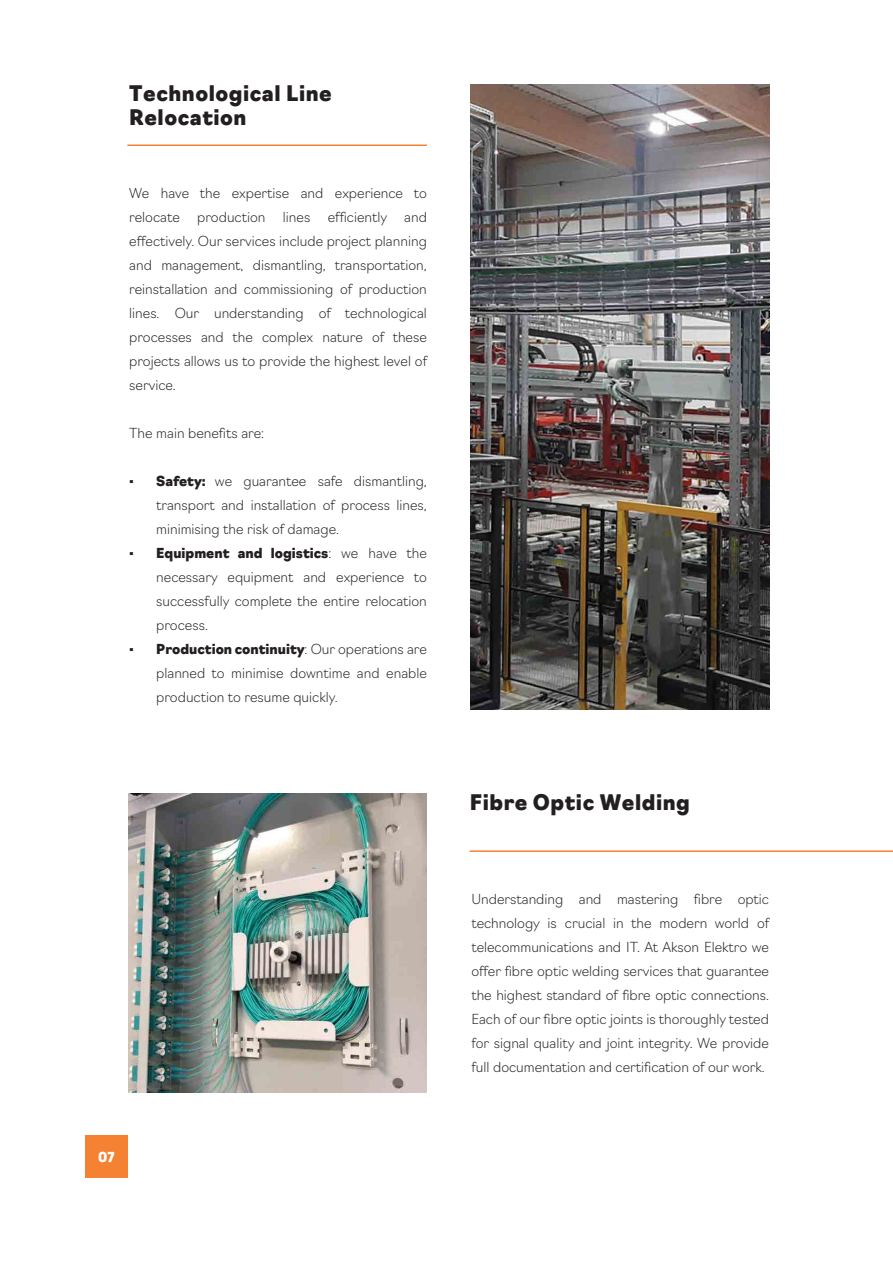
<style>
.page{position:relative;width:893px;height:1263px;background:#fff}
.page>*{position:absolute;margin:0;border:0;box-sizing:border-box;transform-origin:0 0}
.t1{font:900 21px/24px "Navigo";letter-spacing:.025em;color:#231f20}
.t2{font:200 13.5px/24px "Navigo";color:#231f20;text-align:justify}
.t3{font:900 13.5px "Navigo";color:#fff}
.s1{font-family:"Times New Roman";font-weight:400}
.s2{font-weight:900}
</style>
<div class="page">
<img style="left:129px;top:794px;width:298px;height:299px">
<img style="left:471px;top:85px;width:299px;height:624px">
<hr style="left:470px;top:850px;width:423px;height:2px;background:#f58232">
<div style="left:85px;top:1135px;width:43px;height:43px;background:#f58232"></div>
<hr style="left:127px;top:144px;width:300px;height:2px;background:#f58232">
<h1 class="t1" style="left:129px;top:79px;width:204px">Technological Line<br>Relocation</h1>
<p class="t2" style="left:129px;top:180px;width:299px">We have the expertise and experience to relocate</p>
<p class="t2" style="left:197px;top:204px;width:70px">production</p>
<p class="t2" style="left:283px;top:204px;width:29px">lines</p>
<p class="t2" style="left:328px;top:204px;width:61px">efficiently</p>
<p class="t2" style="left:129px;top:204px;width:299px;text-indent:275px">and effectively. Our services include project planning and management, dismantling, transportation, reinstallation and commissioning of production lines. Our understanding of technological processes and the complex nature of these projects allows us to provide the highest level of service.</p>
<p class="t2" style="left:129px;top:420px;width:136px">The main benefits are:</p>
<p class="t2" style="left:156px;top:468px;width:272px;text-indent:-27px"><span class="s1">▪</span> <span class="s2">Safety:</span> we guarantee safe dismantling, transport and installation of process lines, minimising the risk of damage.</p>
<p class="t2" style="left:156px;top:540px;width:272px;text-indent:-27px"><span class="s1">▪</span> <span class="s2">Equipment and logistics</span>: we have the necessary equipment and experience to successfully complete the entire relocation process.</p>
<p class="t2" style="left:156px;top:636px;width:272px;text-indent:-27px"><span class="s1">▪</span> <span class="s2">Production continuity</span>: Our operations are planned to minimise downtime and enable production to resume quickly.</p>
<p class="t3" style="left:98px;top:1146px;width:18px">07</p>
<h1 class="t1" style="left:470px;top:788px;width:222px">Fibre Optic Welding</h1>
<p class="t2" style="left:471px;top:886px;width:299px">Understanding and mastering fibre optic technology is crucial in the modern world of telecommunications and IT. At Akson Elektro we offer fibre optic welding services that guarantee the highest standard of fibre optic connections.<br>Each of our fibre optic joints is thoroughly tested for signal quality and joint integrity. We provide full documentation and certification of our work.</p>
</div>
